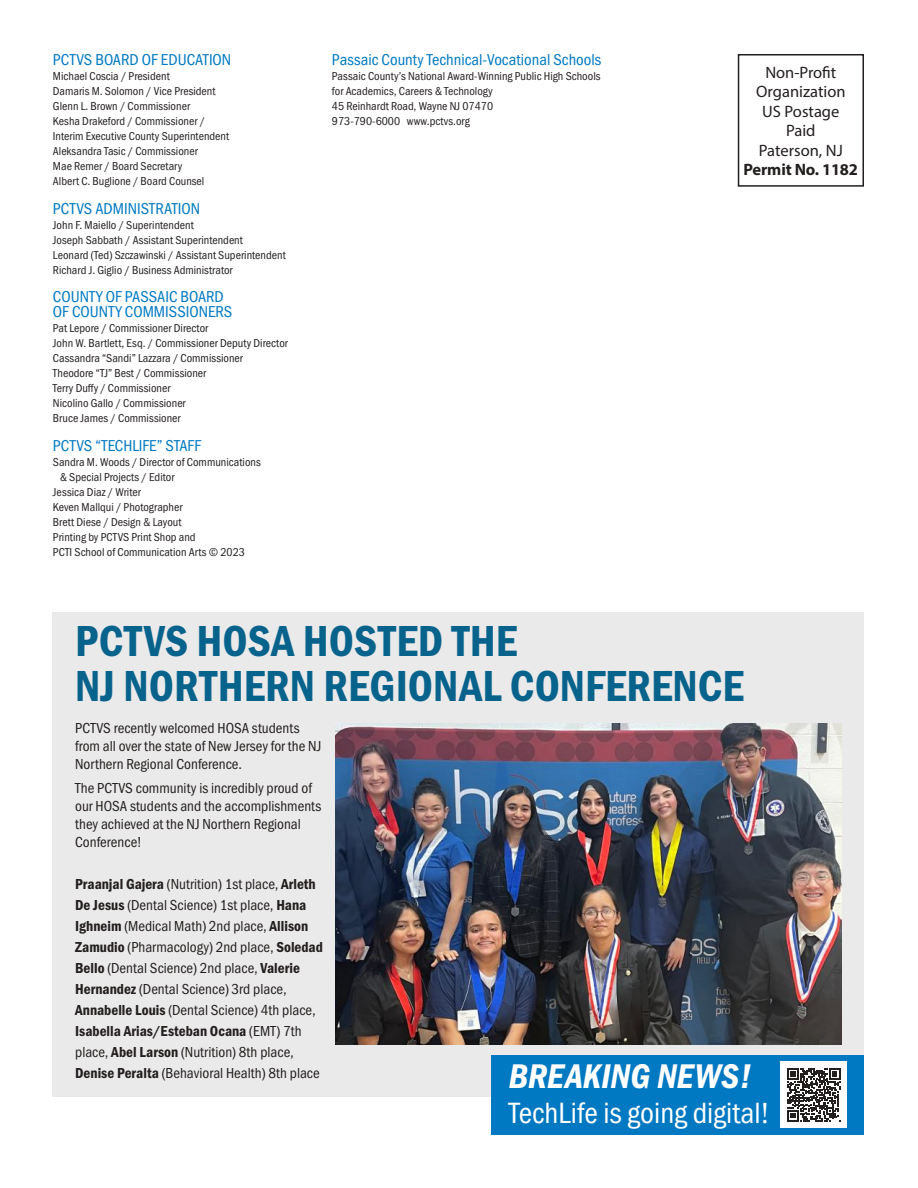
<style>
.page{position:relative;width:918px;height:1188px;background:#fff}
.page>*{position:absolute;margin:0;border:0;box-sizing:border-box;transform-origin:0 0}
.t1{font:45px/45px "Franklin Gothic URW Con Dem";color:#08638c}
.t2{font:35.4px "Franklin Gothic URW Con Dem Ita";color:#fff}
.t3{font:30.45px "Franklin Gothic URW Cond";color:#fff}
.t4{font:16.5px/19.5px "Myriad Pro";color:#241f1f;text-align:center}
.t5{font:700 16.5px "Myriad Pro";letter-spacing:-.01em;color:#241f1f}
.t6{font:16.35px/15px "Franklin Gothic URW Cond";color:#0079c2}
.t7{font:15px/21px "Franklin Gothic URW Cond";color:#241f1f}
.t8{font:15px "Franklin Gothic URW Con Dem";color:#241f1f}
.t9{font:11.85px/15px "Franklin Gothic URW Cond";color:#241f1f}
.s1{font-family:"Franklin Gothic URW Cond"}
.s2{font-family:"Franklin Gothic URW Con Dem"}
.s3{font-family:"Minion Pro"}
</style>
<div class="page">
<div style="left:738px;top:54px;width:126px;height:133px;border:2px solid #241f1f"></div>
<div style="left:53px;top:612px;width:811px;height:484px;background:#ebeaea"></div>
<img style="left:336px;top:724px;width:506px;height:320px">
<div style="left:492px;top:1055px;width:372px;height:80px;background:#0079c2"></div>
<div style="left:781px;top:1062px;width:66px;height:66px;background:#fff"></div>
<svg style="left:787px;top:1068px;width:53px;height:53px"></svg>
<h3 class="t6" style="left:53px;top:51px;width:180px">PCTVS BOARD OF EDUCATION</h3>
<p class="t9" style="left:53px;top:68px;width:178px">Michael Coscia / President<br>Damaris M. Solomon / Vice President<br>Glenn L. Brown / Commissioner<br>Kesha Drakeford / Commissioner /<br>Interim Executive County Superintendent<br>Aleksandra Tasic / Commissioner<br>Mae Remer / Board Secretary<br>Albert C. Buglione / Board Counsel</p>
<h3 class="t6" style="left:53px;top:199px;width:149px">PCTVS ADMINISTRATION</h3>
<p class="t9" style="left:53px;top:216px;width:234px">John F. Maiello / Superintendent<br>Joseph Sabbath / Assistant Superintendent<br>Leonard (Ted) Szczawinski / Assistant Superintendent Richard J. Giglio / Business Administrator</p>
<h3 class="t6" style="left:53px;top:288px;width:181px">COUNTY OF PASSAIC BOARD<br>OF COUNTY COMMISSIONERS</h3>
<p class="t9" style="left:53px;top:320px;width:236px">Pat Lepore / Commissioner Director<br>John W. Bartlett, Esq. / Commissioner Deputy Director Cassandra “Sandi” Lazzara / Commissioner<br>Theodore “TJ” Best / Commissioner<br>Terry Duffy / Commissioner<br>Nicolino Gallo / Commissioner<br>Bruce James / Commissioner</p>
<h3 class="t6" style="left:53px;top:436px;width:150px">PCTVS “TECHLIFE” STAFF</h3>
<p class="t9" style="left:53px;top:453px;width:209px">Sandra M. Woods / Director of Communications</p>
<p class="t9" style="left:60px;top:468px;width:116px">&amp; Special Projects / Editor</p>
<p class="t9" style="left:53px;top:483px;width:89px">Jessica Diaz / Writer</p>
<p class="t9" style="left:53px;top:498px;width:131px">Keven Mallqui / Photographer</p>
<p class="t9" style="left:53px;top:513px;width:130px">Brett Diese / Design &amp; Layout</p>
<p class="t9" style="left:53px;top:528px;width:144px">Printing by PCTVS Print Shop and</p>
<p class="t9" style="left:53px;top:543px;width:193px">PCTI School of Communication Arts © 2023</p>
<h3 class="t6" style="left:332px;top:51px;width:271px">Passaic County Technical-Vocational Schools</h3>
<p class="t9" style="left:332px;top:68px;width:270px">Passaic County’s National Award-Winning Public High Schools for Academics, Careers &amp; Technology<br>45 Reinhardt Road, Wayne NJ 07470<br>973-790-6000 www.pctvs.org</p>
<h3 class="t4" style="left:756px;top:62px;width:91px">Non-Profit<br>Organization<br>US Postage<br>Paid<br>Paterson, NJ</h3>
<h3 class="t5" style="left:744px;top:159px;width:116px">Permit No. 1182</h3>
<h1 class="t1" style="left:75px;top:617px;width:670px">PCTVS HOSA HOSTED THE<br>NJ NORTHERN REGIONAL CONFERENCE</h1>
<p class="t7" style="left:75px;top:718px;width:248px;line-height:18px">PCTVS recently welcomed HOSA students from all over the state of New Jersey for the NJ<br>Northern Regional Conference.</p>
<p class="t7" style="left:75px;top:778px;width:248px;line-height:18px">The PCTVS community is incredibly proud of our HOSA students and the accomplishments they achieved at the NJ Northern Regional Conference!</p>
<p class="t8" style="left:75px;top:874px;width:242px">Praanjal Gajera <span class="s1">(Nutrition) 1st place,</span> Arleth</p>
<p class="t7" style="left:75px;top:893px;width:249px"><span class="s2">De Jesus</span> (Dental Science) 1st place, <span class="s2">Hana Ighneim</span> (Medical Math) 2nd place, <span class="s2">Allison Zamudio</span> (Pharmacology) 2nd place, <span class="s2">Soledad Bello</span> (Dental Science) 2nd place, <span class="s2">Valerie Hernandez</span> (Dental Science) 3rd place, <span class="s2">Annabelle Louis</span> (Dental Science) 4th place,</p>
<p class="t8" style="left:75px;top:1021px;width:228px">Isabella Arias/Esteban Ocana <span class="s1">(EMT) 7th</span></p>
<p class="t7" style="left:75px;top:1040px;width:246px">place, <span class="s2">Abel Larson</span> (Nutrition) 8th place,<br><span class="s2">Denise Peralta</span> (Behavioral Health) 8th place</p>
<h2 class="t2" style="left:509px;top:1056px;width:244px">BREAKING NEWS!</h2>
<h3 class="t3" style="left:509px;top:1091px;width:262px">TechLife is going digital<span class="s3">!</span></h3>
</div>
